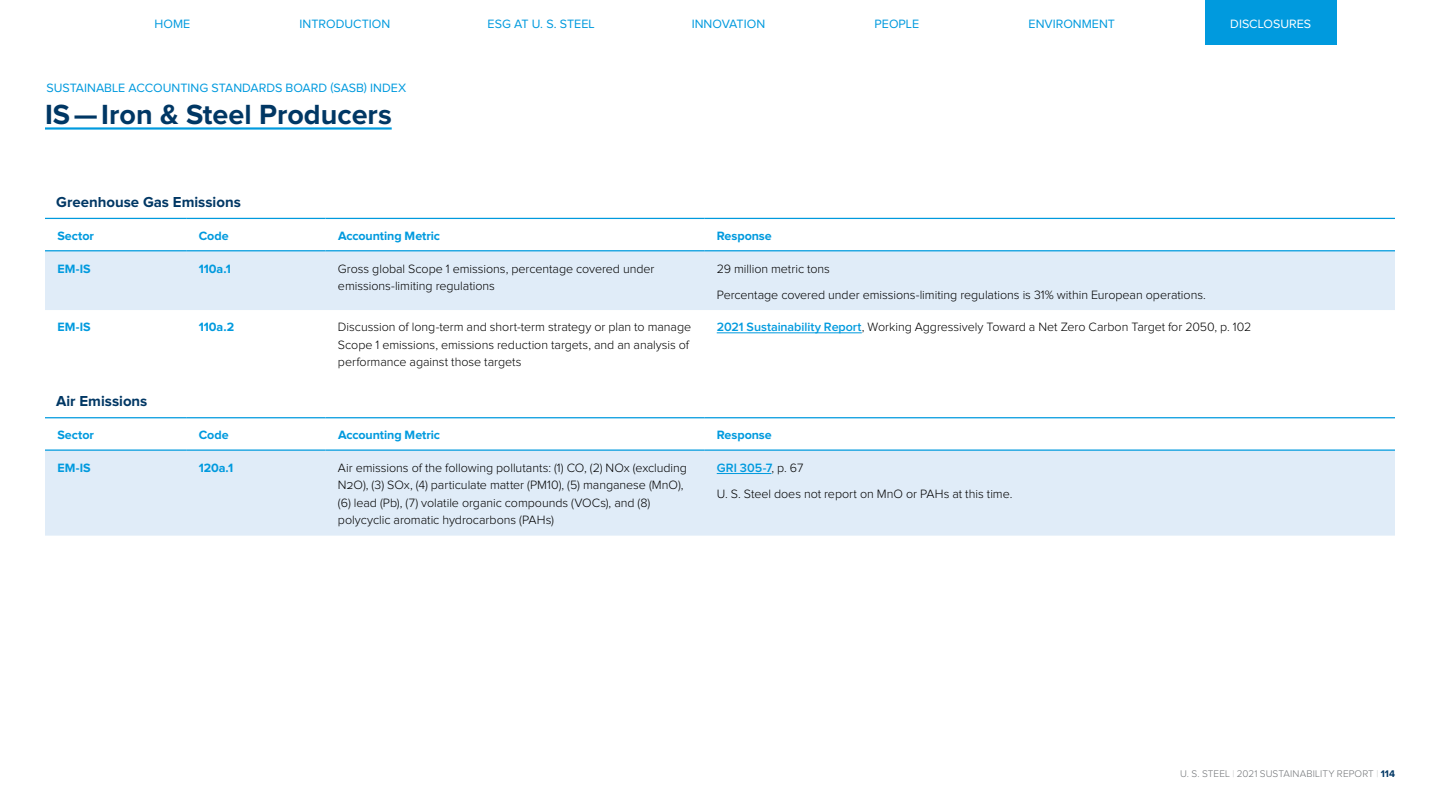
<style>
.page{position:relative;width:1440px;height:810px;background:#fff}
.page>*{position:absolute;margin:0;border:0;box-sizing:border-box;transform-origin:0 0}
.t1{font:700 28.75px "Proxima Nova";color:#003764}
.t2{font:700 15px "Proxima Nova";color:#003764}
.t3{font:300 12.5px/17.5px "Proxima Nova";letter-spacing:-.005em;color:#000}
.t4{font:12.5px "Proxima Nova";color:#009ade}
.t5{font:700 12.5px "Proxima Nova";letter-spacing:-.005em;color:#009ade}
.t6{font:12.5px "Proxima Nova";color:#fff}
.t7{font:300 10px "Proxima Nova";letter-spacing:.01em;color:#717477}
.s1{font-weight:600;color:#009ade}
.s2{color:#c7c8c9}
.s3{font-weight:700;color:#003764}
</style>
<div class="page">
<hr style="left:45px;top:127px;width:347px;height:3px;background:#009ade">
<div style="left:45px;top:251px;width:1350px;height:59px;background:#e0ecf8"></div>
<hr style="left:45px;top:218px;width:141px;height:1px;background:#009ade">
<hr style="left:186px;top:218px;width:139px;height:1px;background:#009ade">
<hr style="left:325px;top:218px;width:379px;height:1px;background:#009ade">
<hr style="left:704px;top:218px;width:691px;height:1px;background:#009ade">
<hr style="left:45px;top:250px;width:141px;height:1px;background:#009ade">
<hr style="left:186px;top:250px;width:139px;height:1px;background:#009ade">
<hr style="left:325px;top:250px;width:379px;height:1px;background:#009ade">
<hr style="left:704px;top:250px;width:691px;height:1px;background:#009ade">
<hr style="left:717px;top:333px;width:145px;height:1px;background:#009ade">
<div style="left:45px;top:451px;width:1350px;height:85px;background:#e0ecf8"></div>
<hr style="left:45px;top:417px;width:141px;height:1px;background:#009ade">
<hr style="left:186px;top:417px;width:139px;height:1px;background:#009ade">
<hr style="left:325px;top:417px;width:379px;height:1px;background:#009ade">
<hr style="left:704px;top:417px;width:691px;height:1px;background:#009ade">
<hr style="left:45px;top:449px;width:141px;height:2px;background:#009ade">
<hr style="left:186px;top:449px;width:139px;height:2px;background:#009ade">
<hr style="left:325px;top:449px;width:379px;height:2px;background:#009ade">
<hr style="left:704px;top:449px;width:691px;height:2px;background:#009ade">
<hr style="left:717px;top:473px;width:54px;height:1px;background:#009ade">
<div style="left:1205px;top:0;width:131px;height:45px;background:#009ade"></div>
<p class="t4" style="left:155px;top:17px;width:37px">HOME</p>
<p class="t4" style="left:300px;top:17px;width:92px">INTRODUCTION</p>
<p class="t4" style="left:488px;top:17px;width:109px">ESG AT U. S. STEEL</p>
<p class="t4" style="left:692px;top:17px;width:75px">INNOVATION</p>
<p class="t4" style="left:875px;top:17px;width:46px">PEOPLE</p>
<p class="t4" style="left:1029px;top:17px;width:88px">ENVIRONMENT</p>
<p class="t4" style="left:46px;top:81px;width:361px">SUSTAINABLE ACCOUNTING STANDARDS BOARD (SASB) INDEX</p>
<h1 class="t1" style="left:45px;top:98px;width:348px">IS—Iron &amp; Steel Producers</h1>
<p class="t2" style="left:56px;top:193px;width:186px">Greenhouse Gas Emissions</p>
<p class="t6" style="left:1230px;top:17px;width:82px">DISCLOSURES</p>
<p class="t5" style="left:58px;top:228px;width:38px">Sector</p>
<p class="t5" style="left:199px;top:228px;width:31px">Code</p>
<p class="t5" style="left:338px;top:228px;width:104px">Accounting Metric</p>
<p class="t5" style="left:717px;top:228px;width:57px">Response</p>
<p class="t5" style="left:57px;top:261px;width:35px">EM-IS</p>
<p class="t5" style="left:199px;top:261px;width:34px">110a.1</p>
<p class="t3" style="left:338px;top:260px;width:318px">Gross global Scope 1 emissions, percentage covered under emissions-limiting regulations</p>
<p class="t3" style="left:717px;top:256px;width:491px;line-height:26.2px">29 million metric tons<br>Percentage covered under emissions-limiting regulations is 31% within European operations.</p>
<p class="t5" style="left:57px;top:320px;width:35px">EM-IS</p>
<p class="t5" style="left:199px;top:320px;width:37px">110a.2</p>
<p class="t3" style="left:338px;top:319px;width:355px">Discussion of long-term and short-term strategy or plan to manage<br>Scope 1 emissions, emissions reduction targets, and an analysis of performance against those targets</p>
<p class="t3" style="left:717px;top:319px;width:536px"><span class="s1">2021 Sustainability Report</span>, Working Aggressively Toward a Net Zero Carbon Target for 2050, p. 102</p>
<p class="t2" style="left:56px;top:392px;width:93px">Air Emissions</p>
<p class="t5" style="left:58px;top:428px;width:38px">Sector</p>
<p class="t5" style="left:199px;top:428px;width:31px">Code</p>
<p class="t5" style="left:338px;top:428px;width:104px">Accounting Metric</p>
<p class="t5" style="left:717px;top:428px;width:57px">Response</p>
<p class="t5" style="left:57px;top:461px;width:35px">EM-IS</p>
<p class="t5" style="left:199px;top:461px;width:36px">120a.1</p>
<p class="t3" style="left:338px;top:459px;width:351px">Air emissions of the following pollutants: (1) CO, (2) NOx (excluding N2O), (3) SOx, (4) particulate matter (PM10), (5) manganese (MnO), (6) lead (Pb), (7) volatile organic compounds (VOCs), and (8) polycyclic aromatic hydrocarbons (PAHs)</p>
<p class="t3" style="left:717px;top:455px;width:297px;line-height:26.2px"><span class="s1">GRI 305-7</span>, p. 67<br>U. S. Steel does not report on MnO or PAHs at this time.</p>
<p class="t7" style="left:1180px;top:768px;width:216px">U. S. STEEL <span class="s2">|</span> 2021 SUSTAINABILITY REPORT <span class="s2">|</span> <span class="s3">114</span></p>
</div>
